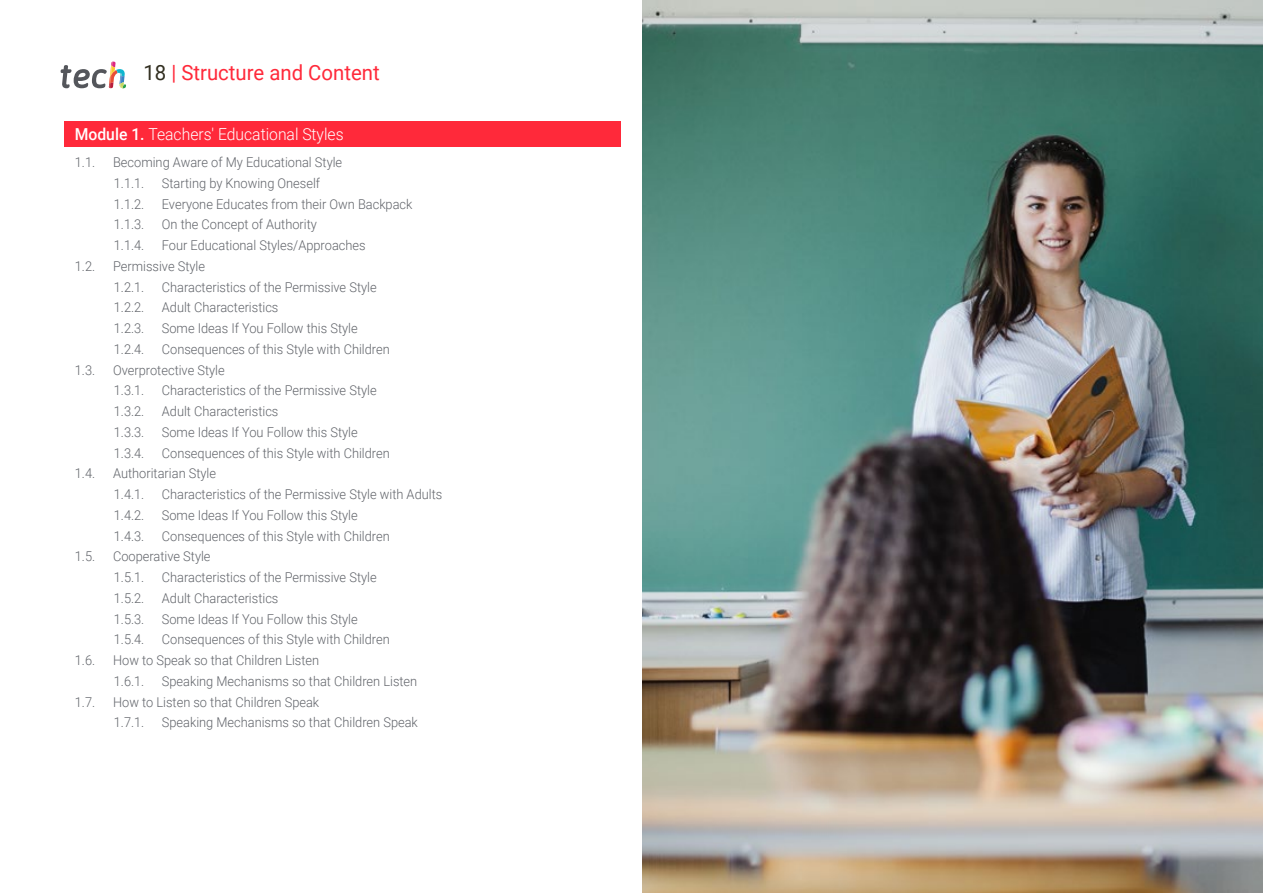
<style>
.page{position:relative;width:1263px;height:893px;background:#fff}
.page>*{position:absolute;margin:0;border:0;box-sizing:border-box;transform-origin:0 0}
.t1{font:21px "Roboto";color:#ff293a}
.t2{font:300 16.5px "Roboto";color:#fff;scale:.95 1}
.t3{font:300 13.5px/20.7px "Roboto";color:#61646a;scale:.95 1}
.s1{color:#312e20}
.s2{font-weight:500}
</style>
<div class="page">
<svg style="left:61px;top:62px;width:65px;height:27px"></svg>
<img style="left:642px;top:0;width:621px;height:893px">
<div style="left:64px;top:121px;width:557px;height:25px;background:#ff293a"></div>
<h1 class="t1" style="left:144px;top:57px;width:238px"><span class="s1">18</span> | Structure and Content</h1>
<p class="t2" style="left:75px;top:123px;width:284px"><span class="s2">Module 1.</span> Teachers' Educational Styles</p>
<p class="t3" style="left:75px;top:151px;width:23px">1.1.</p>
<p class="t3" style="left:113px;top:151px;width:243px">Becoming Aware of My Educational Style<br>1.1.1.</p>
<p class="t3" style="left:162px;top:172px;width:168px">Starting by Knowing Oneself</p>
<p class="t3" style="left:114px;top:193px;width:34px">1.1.2.</p>
<p class="t3" style="left:162px;top:193px;width:265px">Everyone Educates from their Own Backpack</p>
<p class="t3" style="left:114px;top:214px;width:34px">1.1.3.</p>
<p class="t3" style="left:162px;top:214px;width:165px">On the Concept of Authority</p>
<p class="t3" style="left:114px;top:234px;width:34px">1.1.4.</p>
<p class="t3" style="left:162px;top:234px;width:216px">Four Educational Styles/Approaches</p>
<p class="t3" style="left:75px;top:255px;width:23px">1.2.</p>
<p class="t3" style="left:113px;top:255px;width:98px">Permissive Style<br>1.2.1.</p>
<p class="t3" style="left:162px;top:276px;width:228px">Characteristics of the Permissive Style</p>
<p class="t3" style="left:114px;top:297px;width:34px">1.2.2.</p>
<p class="t3" style="left:162px;top:297px;width:124px">Adult Characteristics</p>
<p class="t3" style="left:114px;top:317px;width:34px">1.2.3.</p>
<p class="t3" style="left:162px;top:317px;width:208px">Some Ideas If You Follow this Style</p>
<p class="t3" style="left:114px;top:338px;width:34px">1.2.4.</p>
<p class="t3" style="left:162px;top:338px;width:241px">Consequences of this Style with Children</p>
<p class="t3" style="left:75px;top:359px;width:23px">1.3.</p>
<p class="t3" style="left:113px;top:359px;width:119px">Overprotective Style<br>1.3.1.</p>
<p class="t3" style="left:162px;top:380px;width:228px">Characteristics of the Permissive Style</p>
<p class="t3" style="left:114px;top:400px;width:34px">1.3.2.</p>
<p class="t3" style="left:162px;top:400px;width:124px">Adult Characteristics</p>
<p class="t3" style="left:114px;top:421px;width:34px">1.3.3.</p>
<p class="t3" style="left:162px;top:421px;width:208px">Some Ideas If You Follow this Style</p>
<p class="t3" style="left:114px;top:442px;width:34px">1.3.4.</p>
<p class="t3" style="left:162px;top:442px;width:241px">Consequences of this Style with Children</p>
<p class="t3" style="left:75px;top:463px;width:23px">1.4.</p>
<p class="t3" style="left:113px;top:463px;width:110px">Authoritarian Style<br>1.4.1.</p>
<p class="t3" style="left:162px;top:483px;width:297px">Characteristics of the Permissive Style with Adults</p>
<p class="t3" style="left:114px;top:504px;width:34px">1.4.2.</p>
<p class="t3" style="left:162px;top:504px;width:208px">Some Ideas If You Follow this Style</p>
<p class="t3" style="left:114px;top:525px;width:34px">1.4.3.</p>
<p class="t3" style="left:162px;top:525px;width:241px">Consequences of this Style with Children</p>
<p class="t3" style="left:75px;top:546px;width:23px">1.5.</p>
<p class="t3" style="left:113px;top:546px;width:104px">Cooperative Style<br>1.5.1.</p>
<p class="t3" style="left:162px;top:566px;width:228px">Characteristics of the Permissive Style</p>
<p class="t3" style="left:114px;top:587px;width:34px">1.5.2.</p>
<p class="t3" style="left:162px;top:587px;width:124px">Adult Characteristics</p>
<p class="t3" style="left:114px;top:608px;width:34px">1.5.3.</p>
<p class="t3" style="left:162px;top:608px;width:208px">Some Ideas If You Follow this Style</p>
<p class="t3" style="left:114px;top:629px;width:34px">1.5.4.</p>
<p class="t3" style="left:162px;top:629px;width:241px">Consequences of this Style with Children</p>
<p class="t3" style="left:75px;top:649px;width:23px">1.6.</p>
<p class="t3" style="left:113px;top:649px;width:218px">How to Speak so that Children Listen<br>1.6.1.</p>
<p class="t3" style="left:162px;top:670px;width:270px">Speaking Mechanisms so that Children Listen</p>
<p class="t3" style="left:75px;top:691px;width:23px">1.7.</p>
<p class="t3" style="left:113px;top:691px;width:218px">How to Listen so that Children Speak<br>1.7.1.</p>
<p class="t3" style="left:162px;top:712px;width:271px">Speaking Mechanisms so that Children Speak</p>
</div>
